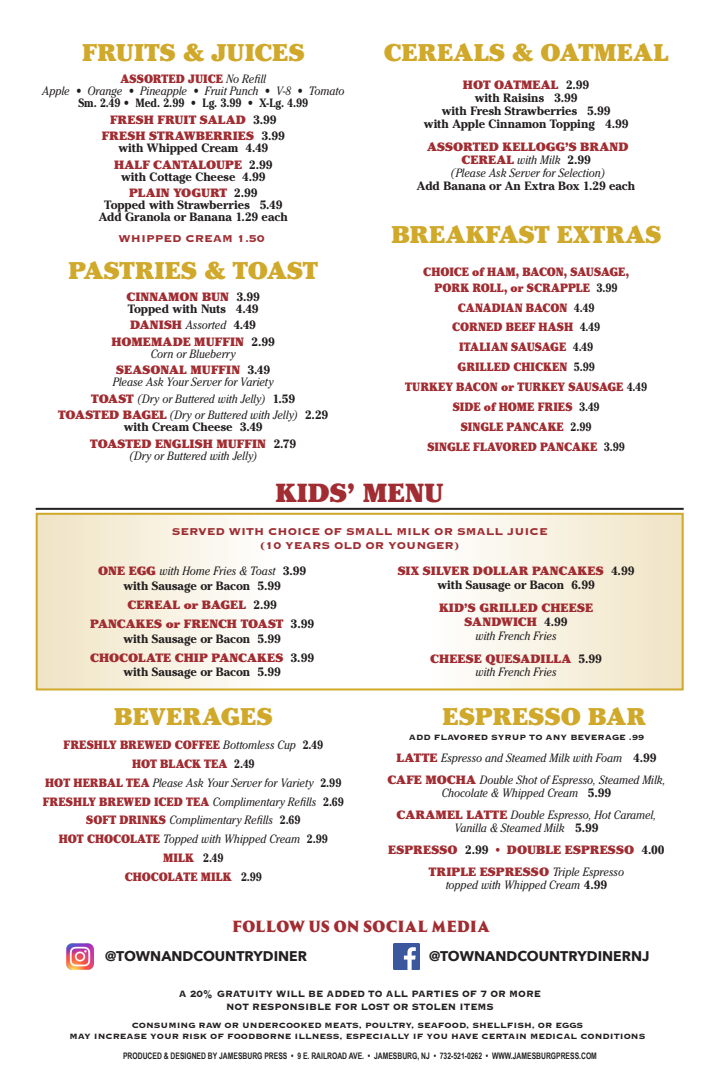
<style>
.page{position:relative;width:720px;height:1080px;background:#fff}
.page>*{position:absolute;margin:0;border:0;box-sizing:border-box;transform-origin:0 0}
.section_hed{font:900 26px "Cheltenham";letter-spacing:.005em;color:#a12c31}
.t1{font:900 24px "Cheltenham";letter-spacing:.005em;color:#d0a82a}
.t2{font:900 15px "Trajan Pro 3";color:#a12c31;scale:.9 1}
.t3{font:700 14px "Avenir Next";color:#231f20}
.t4{font:13px "Copperplate Gothic Std 33 BC";color:#9e2d32}
.t5{font:italic 12px/13px "Cheltenham";letter-spacing:-.01em;color:#231f20;text-align:center;scale:.9 1}
.t6{font:700 12px/12px "Cheltenham";color:#231f20;text-align:center}
.t7{font:900 12px/15.4px "Cheltenham";letter-spacing:.005em;color:#a12c31;text-align:center;scale:.9 1}
.t8{font:900 12px/13.9px "Cheltenham";letter-spacing:.005em;color:#a12c31;text-align:center}
.t9{font:12px "Copperplate Gothic Std 33 BC";color:#231f20;scale:.9 1}
.t10{font:10px "Copperplate Gothic Std 33 BC";color:#231f20}
.t11{font:700 9px "Arial Narrow";color:#231f20;scale:.92 1}
.s1{font-weight:900;font-style:normal;color:#a12c31}
.s2{font-weight:700;font-style:normal}
.s3{font-weight:700;color:#231f20}
.s4{font-weight:900;color:#a12c31}
.s5{font-weight:400;font-style:italic}
.s6{font-weight:400;font-style:italic;color:#231f20}
</style>
<div class="page">
<hr style="left:36px;top:508px;width:648px;height:2px;background:#231f20">
<svg style="left:39px;top:516px;width:642px;height:171px"></svg>
<div style="left:36px;top:513px;width:648px;height:177px;border:2px solid #d0a82a"></div>
<img style="left:66px;top:943px;width:27px;height:27px">
<img style="left:393px;top:943px;width:27px;height:27px">
<p class="t1" style="left:82px;top:38px;width:224px">FRUITS &amp; JUICES</p>
<p class="t5" style="left:42px;top:73px;width:337px;line-height:12px"><span class="s1">ASSORTED JUICE</span> No Refill<br>Apple • Orange • Pineapple • Fruit Punch • V-8 • Tomato<br><span class="s2">Sm. 2.49 • Med. 2.99 • Lg. 3.99 • X-Lg. 4.99</span></p>
<p class="t8" style="left:110px;top:113px;width:168px">FRESH FRUIT SALAD <span class="s3">3.99</span></p>
<p class="t6" style="left:102px;top:130px;width:185px"><span class="s4">FRESH STRAWBERRIES</span> 3.99 with Whipped Cream 4.49</p>
<p class="t6" style="left:114px;top:158px;width:160px"><span class="s4">HALF CANTALOUPE</span> 2.99 with Cottage Cheese 4.99</p>
<p class="t6" style="left:99px;top:187px;width:191px"><span class="s4">PLAIN YOGURT</span> 2.99<br>Topped with Strawberries 5.49<br>Add Granola or Banana 1.29 each</p>
<p class="t4" style="left:119px;top:232px;width:148px">WHIPPED CREAM 1.50</p>
<p class="t1" style="left:68px;top:256px;width:251px">PASTRIES &amp; TOAST</p>
<p class="t6" style="left:127px;top:290px;width:135px;text-align:left"><span class="s4">CINNAMON BUN</span> 3.99<br>Topped with Nuts 4.49</p>
<p class="t5" style="left:130px;top:318px;width:141px"><span class="s1">DANISH</span> Assorted <span class="s2">4.49</span></p>
<p class="t5" style="left:111px;top:335px;width:183px;line-height:12px"><span class="s1">HOMEMADE MUFFIN</span> <span class="s2">2.99<br></span>Corn or Blueberry</p>
<p class="t5" style="left:113px;top:364px;width:180px;line-height:12px;text-align:left"><span class="s1">SEASONAL MUFFIN</span> <span class="s2">3.49<br></span>Please Ask Your Server for Variety</p>
<p class="t5" style="left:91px;top:392px;width:228px"><span class="s1">TOAST</span> (Dry or Buttered with Jelly) <span class="s2">1.59</span></p>
<p class="t5" style="left:58px;top:409px;width:302px;line-height:12px"><span class="s1">TOASTED BAGEL</span> (Dry or Buttered with Jelly) <span class="s2">2.29 with Cream Cheese 3.49</span></p>
<p class="t5" style="left:90px;top:437px;width:230px;line-height:12px"><span class="s1">TOASTED ENGLISH MUFFIN</span> <span class="s2">2.79 </span>(Dry or Buttered with Jelly)</p>
<p class="t1" style="left:384px;top:38px;width:286px">CEREALS &amp; OATMEAL</p>
<p class="t6" style="left:424px;top:78px;width:206px;line-height:13px"><span class="s4">HOT OATMEAL</span> 2.99<br>with Raisins 3.99<br>with Fresh Strawberries 5.99<br>with Apple Cinnamon Topping 4.99</p>
<p class="t5" style="left:417px;top:140px;width:244px"><span class="s1">ASSORTED KELLOGG’S BRAND<br>CEREAL</span> with Milk <span class="s2">2.99<br></span>(Please Ask Server for Selection)<br><span class="s2">Add Banana or An Extra Box 1.29 each</span></p>
<p class="t1" style="left:391px;top:220px;width:272px">BREAKFAST EXTRAS</p>
<p class="t7" style="left:423px;top:265px;width:230px">CHOICE of HAM, BACON, SAUSAGE,<br>PORK ROLL, or SCRAPPLE <span class="s3">3.99</span></p>
<p class="t7" style="left:458px;top:300px;width:153px">CANADIAN BACON <span class="s3">4.49</span></p>
<p class="t7" style="left:452px;top:320px;width:166px">CORNED BEEF HASH <span class="s3">4.49</span></p>
<p class="t7" style="left:459px;top:339px;width:150px">ITALIAN SAUSAGE <span class="s3">4.49</span></p>
<p class="t7" style="left:458px;top:359px;width:154px">GRILLED CHICKEN <span class="s3">5.99</span></p>
<p class="t7" style="left:405px;top:379px;width:270px">TURKEY BACON or TURKEY SAUSAGE <span class="s3">4.49</span></p>
<p class="t7" style="left:453px;top:399px;width:165px">SIDE of HOME FRIES <span class="s3">3.49</span></p>
<p class="t7" style="left:461px;top:419px;width:147px">SINGLE PANCAKE <span class="s3">2.99</span></p>
<p class="t7" style="left:427px;top:439px;width:221px">SINGLE FLAVORED PANCAKE <span class="s3">3.99</span></p>
<p class="section_hed" style="left:275px;top:477px;width:170px">KIDS’ MENU</p>
<p class="t4" style="left:172px;top:525px;width:378px">SERVED WITH CHOICE OF SMALL MILK OR SMALL JUICE</p>
<p class="t4" style="left:260px;top:539px;width:202px">(10 YEARS OLD OR YOUNGER)</p>
<p class="t6" style="left:98px;top:564px;width:209px;line-height:14.6px"><span class="s4">ONE EGG</span> <span class="s5">with Home Fries &amp; Toast</span> 3.99 with Sausage or Bacon 5.99</p>
<p class="t8" style="left:128px;top:598px;width:151px">CEREAL or BAGEL <span class="s3">2.99</span></p>
<p class="t6" style="left:90px;top:616px;width:225px;line-height:14.6px"><span class="s4">PANCAKES or FRENCH TOAST</span> 3.99 with Sausage or Bacon 5.99</p>
<p class="t6" style="left:90px;top:650px;width:225px;line-height:14.6px"><span class="s4">CHOCOLATE CHIP PANCAKES</span> 3.99 with Sausage or Bacon 5.99</p>
<p class="t6" style="left:398px;top:564px;width:238px;line-height:13.9px"><span class="s4">SIX SILVER DOLLAR PANCAKES</span> 4.99 with Sausage or Bacon 6.99</p>
<p class="t8" style="left:439px;top:601px;width:156px">KID’S GRILLED CHEESE<br>SANDWICH <span class="s3">4.99<br></span><span class="s6">with French Fries</span></p>
<p class="t8" style="left:430px;top:651px;width:173px">CHEESE QUESADILLA <span class="s3">5.99 </span><span class="s6">with French Fries</span></p>
<p class="t1" style="left:114px;top:702px;width:160px">BEVERAGES</p>
<p class="t7" style="left:64px;top:737px;width:290px">FRESHLY BREWED COFFEE <span class="s6">Bottomless Cup</span> <span class="s3">2.49</span></p>
<p class="t7" style="left:132px;top:756px;width:138px">HOT BLACK TEA <span class="s3">2.49</span></p>
<p class="t5" style="left:45px;top:776px;width:330px"><span class="s1">HOT HERBAL TEA</span> Please Ask Your Server for Variety <span class="s2">2.99</span></p>
<p class="t7" style="left:43px;top:794px;width:336px">FRESHLY BREWED ICED TEA <span class="s6">Complimentary Refills</span> <span class="s3">2.69</span></p>
<p class="t5" style="left:86px;top:814px;width:240px"><span class="s1">SOFT DRINKS</span> Complimentary Refills <span class="s2">2.69</span></p>
<p class="t5" style="left:59px;top:833px;width:300px"><span class="s1">HOT CHOCOLATE</span> Topped with Whipped Cream <span class="s2">2.99</span></p>
<p class="t7" style="left:163px;top:850px;width:69px">MILK <span class="s3">2.49</span></p>
<p class="t7" style="left:125px;top:869px;width:154px">CHOCOLATE MILK <span class="s3">2.99</span></p>
<p class="t1" style="left:443px;top:702px;width:205px">ESPRESSO BAR</p>
<p class="t10" style="left:409px;top:732px;width:237px">ADD FLAVORED SYRUP TO ANY BEVERAGE .99</p>
<p class="t5" style="left:397px;top:751px;width:290px"><span class="s1">LATTE</span> Espresso and Steamed Milk with Foam <span class="s2">4.99</span></p>
<p class="t5" style="left:387px;top:773px;width:311px"><span class="s1">CAFE MOCHA</span> Double Shot of Espresso, Steamed Milk,<br>Chocolate &amp; Whipped Cream <span class="s2">5.99</span></p>
<p class="t5" style="left:397px;top:808px;width:290px"><span class="s1">CARAMEL LATTE</span> Double Espresso, Hot Caramel,<br>Vanilla &amp; Steamed Milk <span class="s2">5.99</span></p>
<p class="t8" style="left:388px;top:843px;width:278px">ESPRESSO <span class="s3">2.99</span> • DOUBLE ESPRESSO <span class="s3">4.00</span></p>
<p class="t5" style="left:429px;top:865px;width:218px"><span class="s1">TRIPLE ESPRESSO</span> Triple Espresso topped with Whipped Cream <span class="s2">4.99</span></p>
<p class="t2" style="left:232px;top:915px;width:287px">FOLLOW US ON SOCIAL MEDIA</p>
<p class="t3" style="left:105px;top:944px;width:203px">@TOWNANDCOUNTRYDINER</p>
<p class="t3" style="left:429px;top:944px;width:222px">@TOWNANDCOUNTRYDINERNJ</p>
<p class="t9" style="left:179px;top:988px;width:404px">A 20% GRATUITY WILL BE ADDED TO ALL PARTIES OF 7 OR MORE</p>
<p class="t9" style="left:226px;top:1001px;width:299px">NOT RESPONSIBLE FOR LOST OR STOLEN ITEMS</p>
<p class="t10" style="left:132px;top:1020px;width:453px">CONSUMING RAW OR UNDERCOOKED MEATS, POULTRY, SEAFOOD, SHELLFISH, OR EGGS</p>
<p class="t10" style="left:70px;top:1031px;width:577px">MAY INCREASE YOUR RISK OF FOODBORNE ILLNESS, ESPECIALLY IF YOU HAVE CERTAIN MEDICAL CONDITIONS</p>
<p class="t11" style="left:123px;top:1049px;width:517px">PRODUCED &amp; DESIGNED BY JAMESBURG PRESS • 9 E. RAILROAD AVE. • JAMESBURG, NJ • 732-521-0262 • WWW.JAMESBURGPRESS.COM</p>
</div>
